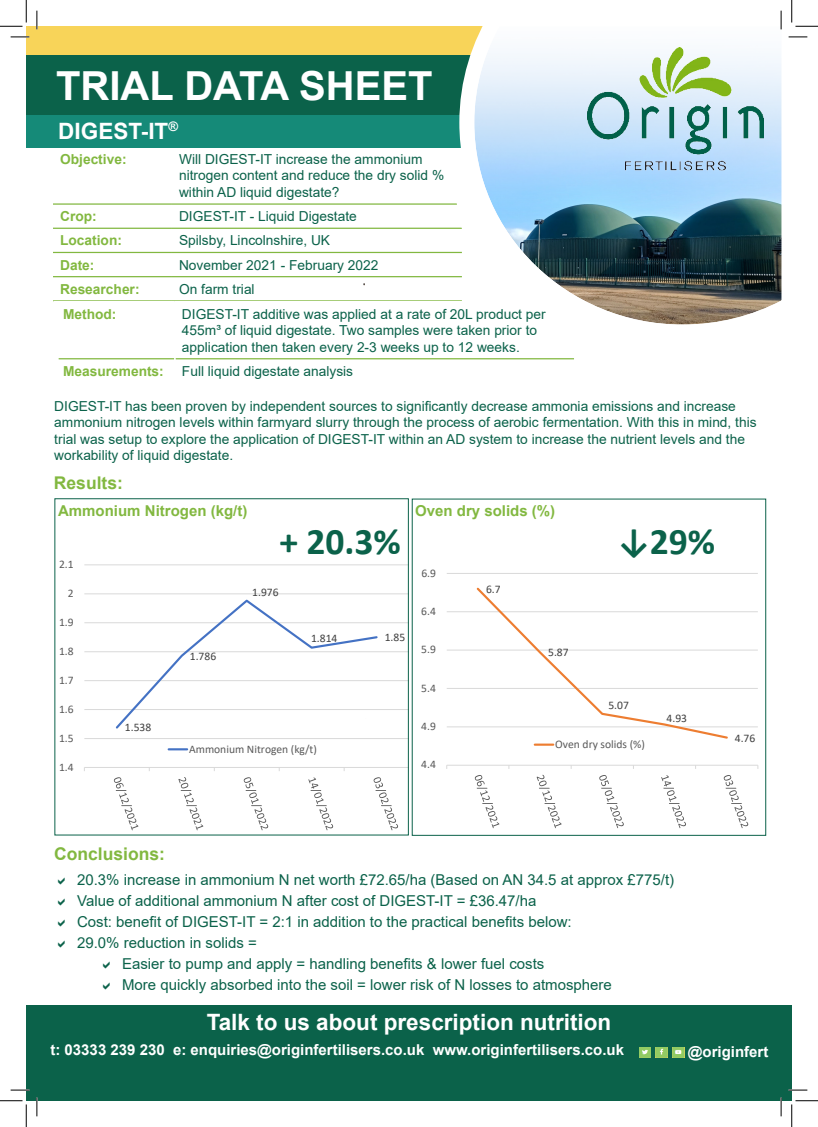
<style>
.page{position:relative;width:818px;height:1127px;background:#fff}
.page>*{position:absolute;margin:0;border:0;box-sizing:border-box;transform-origin:0 0}
.t1{font:700 40px "Arial";color:#fff}
.t2{font:700 37.5px "Calibri";color:#0b624a}
.t3{font:700 22.5px "Arial";color:#fff}
.t4{font:700 17.5px "Arial";color:#82b840}
.Body{font:15px "Arial";color:#0b624a}
.t5{font:700 15px "Arial";color:#fff}
.t6{font:700 15px "Arial";color:#82b840}
.t7{font:13.75px/16.5px "Arial";color:#0b624a}
.t8{font:700 13.75px "Arial";color:#82b840}
.t9{font:11.62px "Calibri";color:#595959}
.t10{font:11.62px "Calibri";letter-spacing:.005em;color:#404040}
.t11{font:11.5px "Calibri";color:#595959}
.t12{font:11.5px "Calibri";letter-spacing:.005em;color:#404040}
.s1{font-size:35px}
</style>
<div class="page">
<hr style="left:447px;top:726px;width:311px;height:1px;background:#d9d9d9">
<hr style="left:447px;top:688px;width:311px;height:1px;background:#d9d9d9">
<hr style="left:447px;top:649px;width:311px;height:1px;background:#d9d9d9">
<hr style="left:447px;top:611px;width:311px;height:1px;background:#d9d9d9">
<hr style="left:447px;top:573px;width:311px;height:1px;background:#d9d9d9">
<hr style="left:447px;top:764px;width:311px;height:1px;background:#d9d9d9">
<svg style="left:475px;top:587px;width:254px;height:152px"></svg>
<svg style="left:475px;top:775px;width:24px;height:53px"></svg>
<svg style="left:537px;top:774px;width:24px;height:54px"></svg>
<svg style="left:599px;top:775px;width:25px;height:53px"></svg>
<svg style="left:661px;top:775px;width:25px;height:53px"></svg>
<svg style="left:724px;top:775px;width:24px;height:53px"></svg>
<svg style="left:535px;top:743px;width:18px;height:2px"></svg>
<hr style="left:84px;top:738px;width:325px;height:1px;background:#d9d9d9">
<hr style="left:84px;top:709px;width:325px;height:1px;background:#d9d9d9">
<hr style="left:84px;top:680px;width:325px;height:1px;background:#d9d9d9">
<hr style="left:84px;top:651px;width:325px;height:1px;background:#d9d9d9">
<hr style="left:84px;top:622px;width:325px;height:1px;background:#d9d9d9">
<hr style="left:84px;top:593px;width:325px;height:1px;background:#d9d9d9">
<hr style="left:84px;top:564px;width:325px;height:1px;background:#d9d9d9">
<hr style="left:84px;top:766px;width:325px;height:1px;background:#d9d9d9">
<svg style="left:114px;top:777px;width:24px;height:53px"></svg>
<svg style="left:178px;top:777px;width:25px;height:53px"></svg>
<svg style="left:244px;top:777px;width:24px;height:53px"></svg>
<svg style="left:308px;top:777px;width:25px;height:53px"></svg>
<svg style="left:374px;top:777px;width:24px;height:53px"></svg>
<svg style="left:115px;top:599px;width:263px;height:130px"></svg>
<hr style="left:53px;top:203px;width:119px;height:2px;background:#82b840">
<hr style="left:172px;top:203px;width:290px;height:2px;background:#82b840">
<hr style="left:53px;top:227px;width:119px;height:2px;background:#82b840">
<hr style="left:172px;top:227px;width:290px;height:2px;background:#82b840">
<hr style="left:53px;top:252px;width:119px;height:1px;background:#82b840">
<hr style="left:172px;top:252px;width:290px;height:1px;background:#82b840">
<hr style="left:53px;top:276px;width:119px;height:1px;background:#82b840">
<hr style="left:172px;top:276px;width:290px;height:1px;background:#82b840">
<hr style="left:53px;top:300px;width:119px;height:1px;background:#82b840">
<hr style="left:172px;top:300px;width:290px;height:1px;background:#82b840">
<div style="left:26px;top:26px;width:459px;height:28px;background:#f8d459"></div>
<div style="left:26px;top:116px;width:439px;height:32px;background:#158a78"></div>
<svg style="left:452px;top:26px;width:330px;height:299px"></svg>
<img style="left:588px;top:48px;width:175px;height:122px">
<div style="left:26px;top:1004px;width:766px;height:96px;background:#0b624a"></div>
<svg style="left:639px;top:1047px;width:11px;height:10px"></svg>
<svg style="left:673px;top:1047px;width:11px;height:10px"></svg>
<svg style="left:656px;top:1047px;width:11px;height:10px"></svg>
<hr style="left:58px;top:358px;width:116px;height:1px;background:#82b840">
<hr style="left:175px;top:358px;width:399px;height:1px;background:#82b840">
<hr style="left:175px;top:301px;width:404px;height:1px;background:#fff">
<div style="left:574px;top:302px;width:5px;height:56px;background:#fff"></div>
<hr style="left:138px;top:764px;width:201px;height:1px;background:#d9d9d9">
<hr style="left:138px;top:742px;width:201px;height:1px;background:#d9d9d9">
<svg style="left:138px;top:742px;width:184px;height:9px"></svg>
<div style="left:219px;top:717px;width:172px;height:17px;background:#fff"></div>
<svg style="left:11px;top:36px;width:459px;height:83px"></svg>
<svg style="left:788px;top:36px;width:19px;height:2px"></svg>
<svg style="left:11px;top:1089px;width:18px;height:1px"></svg>
<svg style="left:788px;top:1089px;width:19px;height:1px"></svg>
<svg style="left:36px;top:11px;width:2px;height:18px"></svg>
<svg style="left:36px;top:1097px;width:2px;height:18px"></svg>
<svg style="left:780px;top:11px;width:2px;height:18px"></svg>
<svg style="left:780px;top:1097px;width:2px;height:18px"></svg>
<svg style="left:0;top:0;width:27px;height:27px"></svg>
<svg style="left:0;top:1100px;width:27px;height:26px"></svg>
<svg style="left:791px;top:0;width:27px;height:27px"></svg>
<svg style="left:791px;top:1100px;width:27px;height:26px"></svg>
<p class="t1" style="left:56px;top:57px;width:378px">TRIAL DATA SHEET</p>
<p class="t3" style="left:58px;top:115px;width:121px">DIGEST-IT<sup>®</sup></p>
<p class="t8" style="left:60px;top:149px;width:68px">Objective:</p>
<p class="t7" style="left:179px;top:151px;width:267px">Will DIGEST-IT increase the ammonium nitrogen content and reduce the dry solid % within AD liquid digestate?</p>
<p class="t8" style="left:60px;top:206px;width:38px">Crop:</p>
<p class="t7" style="left:179px;top:208px;width:179px">DIGEST-IT - Liquid Digestate</p>
<p class="t8" style="left:60px;top:231px;width:63px">Location:</p>
<p class="t7" style="left:179px;top:232px;width:153px">Spilsby, Lincolnshire, UK</p>
<p class="t8" style="left:60px;top:255px;width:36px">Date:</p>
<p class="t7" style="left:179px;top:256px;width:201px">November 2021 - February 2022</p>
<p class="t8" style="left:60px;top:279px;width:81px">Researcher:</p>
<p class="t7" style="left:179px;top:280px;width:77px">On farm trial</p>
<p class="t8" style="left:63px;top:304px;width:55px">Method:</p>
<p class="t7" style="left:182px;top:305px;width:365px">DIGEST-IT additive was applied at a rate of 20L product per<br>455m³ of liquid digestate. Two samples were taken prior to application then taken every 2-3 weeks up to 12 weeks.</p>
<p class="t8" style="left:63px;top:361px;width:102px">Measurements:</p>
<p class="t7" style="left:182px;top:362px;width:173px">Full liquid digestate analysis</p>
<p class="t7" style="left:54px;top:397px;width:704px">DIGEST-IT has been proven by independent sources to significantly decrease ammonia emissions and increase ammonium nitrogen levels within farmyard slurry through the process of aerobic fermentation. With this in mind, this trial was setup to explore the application of DIGEST-IT within an AD system to increase the nutrient levels and the workability of liquid digestate.</p>
<p class="t4" style="left:54px;top:471px;width:71px">Results:</p>
<p class="t2" style="left:279px;top:514px;width:123px">+ 20.3%</p>
<p class="t2" style="left:618px;top:514px;width:99px"><span class="s1">↓</span>29%</p>
<p class="t6" style="left:58px;top:500px;width:191px">Ammonium Nitrogen (kg/t)</p>
<p class="t6" style="left:415px;top:500px;width:142px">Oven dry solids (%)</p>
<p class="t11" style="left:59px;top:556px;width:16px">2.1</p>
<p class="t11" style="left:68px;top:585px;width:7px">2</p>
<p class="t11" style="left:59px;top:614px;width:16px">1.9</p>
<p class="t11" style="left:59px;top:643px;width:16px">1.8</p>
<p class="t11" style="left:59px;top:672px;width:16px">1.7</p>
<p class="t11" style="left:59px;top:701px;width:16px">1.6</p>
<p class="t11" style="left:59px;top:729px;width:16px">1.5</p>
<p class="t11" style="left:59px;top:758px;width:16px">1.4</p>
<p class="t12" style="left:125px;top:719px;width:28px">1.538</p>
<p class="t12" style="left:190px;top:647px;width:28px">1.786</p>
<p class="t12" style="left:252px;top:584px;width:28px">1.976</p>
<p class="t12" style="left:311px;top:630px;width:28px">1.814</p>
<p class="t12" style="left:385px;top:629px;width:22px">1.85</p>
<p class="t11" style="left:189px;top:740px;width:129px">Ammonium Nitrogen (kg/t)</p>
<p class="t9" style="left:421px;top:564px;width:16px">6.9</p>
<p class="t9" style="left:421px;top:603px;width:16px">6.4</p>
<p class="t9" style="left:421px;top:641px;width:16px">5.9</p>
<p class="t9" style="left:421px;top:679px;width:16px">5.4</p>
<p class="t9" style="left:421px;top:718px;width:16px">4.9</p>
<p class="t9" style="left:421px;top:756px;width:16px">4.4</p>
<p class="t4" style="left:54px;top:841px;width:112px">Conclusions:</p>
<p class="t10" style="left:486px;top:580px;width:16px">6.7</p>
<p class="t10" style="left:548px;top:644px;width:22px">5.87</p>
<p class="t10" style="left:608px;top:696px;width:22px">5.07</p>
<p class="t9" style="left:555px;top:735px;width:91px">Oven dry solids (%)</p>
<p class="t10" style="left:666px;top:709px;width:22px">4.93</p>
<p class="Body" style="left:77px;top:868px;width:599px">20.3% increase in ammonium N net worth £72.65/ha (Based on AN 34.5 at approx £775/t)</p>
<p class="Body" style="left:77px;top:889px;width:461px">Value of additional ammonium N after cost of DIGEST-IT = £36.47/ha</p>
<p class="Body" style="left:77px;top:910px;width:496px">Cost: benefit of DIGEST-IT = 2:1 in addition to the practical benefits below:</p>
<p class="Body" style="left:77px;top:931px;width:181px">29.0% reduction in solids =</p>
<p class="Body" style="left:122px;top:952px;width:424px">Easier to pump and apply = handling benefits &amp; lower fuel costs</p>
<p class="Body" style="left:122px;top:973px;width:491px">More quickly absorbed into the soil = lower risk of N losses to atmosphere</p>
<p class="t3" style="left:207px;top:1005px;width:406px">Talk to us about prescription nutrition</p>
<p class="t10" style="left:735px;top:729px;width:22px">4.76</p>
<p class="t5" style="left:50px;top:1039px;width:575px">t: 03333 239 230 e: enquiries@originfertilisers.co.uk www.originfertilisers.co.uk</p>
<p class="t5" style="left:688px;top:1041px;width:82px">@originfert</p>
</div>
